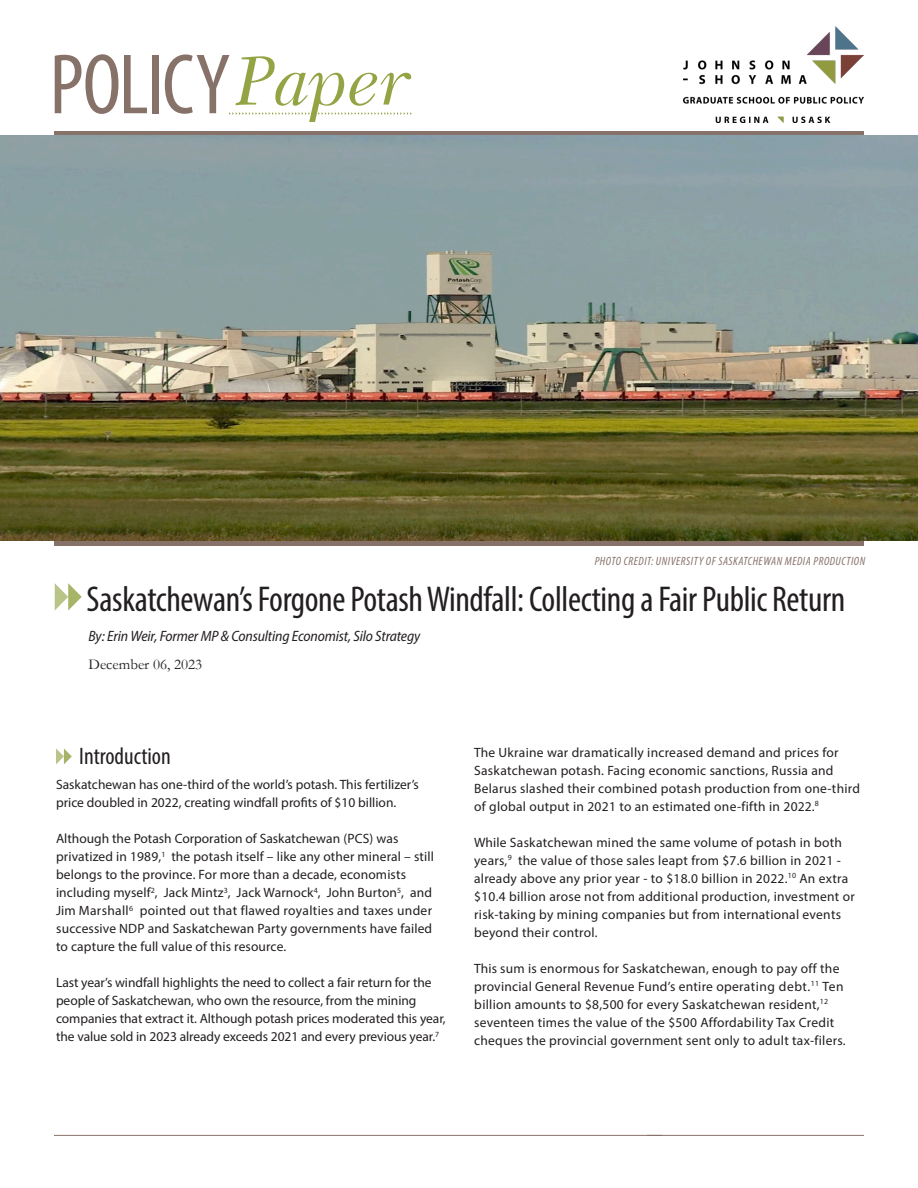
<style>
.page{position:relative;width:918px;height:1188px;background:#fff}
.page>*{position:absolute;margin:0;border:0;box-sizing:border-box;transform-origin:0 0}
.t1{font:italic 72.6px "New Caledonia LT Std";color:#93a445}
.ARTICLE_TITLE{font:condensed 36px "Myriad Pro";letter-spacing:-.01em;color:#231f20}
.MAIN_TITLE{font:condensed 24px "Myriad Pro";color:#231f20}
.AUTHOR{font:italic semi-condensed 15px "Myriad Pro";letter-spacing:-.01em;color:#231f20}
.AUTHOR-2{font:15px "Garamond";color:#231f20}
.t2{font:13.5px/18px "Myriad Pro";letter-spacing:.015em;color:#231f20}
.t3{font:13.5px/18px "Myriad Pro";letter-spacing:-.005em;color:#231f20}
.PHOTO_CAPTION{font:italic condensed 12px "Myriad Pro";letter-spacing:.045em;color:#877269}
</style>
<div class="page">
<hr style="left:54px;top:1135px;width:608px;height:1px;background:#877269">
<hr style="left:647px;top:1135px;width:217px;height:1px;background:#877269">
<img style="left:683px;top:26px;width:181px;height:96px">
<div style="left:54px;top:131px;width:810px;height:5px;background:#877269"></div>
<hr style="left:54px;top:541px;width:810px;height:4px;background:#877269">
<svg style="left:55px;top:54px;width:63px;height:60px"></svg>
<svg style="left:124px;top:55px;width:23px;height:58px"></svg>
<div style="left:152px;top:55px;width:7px;height:58px;background:#877269"></div>
<svg style="left:165px;top:54px;width:247px;height:61px"></svg>
<img style="left:0;top:136px;width:918px;height:405px">
<svg style="left:55px;top:583px;width:27px;height:28px"></svg>
<svg style="left:56px;top:748px;width:16px;height:16px"></svg>
<h1 class="t1" style="left:235px;top:40px;width:176px">Paper</h1>
<p class="PHOTO_CAPTION" style="left:595px;top:554px;width:272px">PHOTO CREDIT: UNIVERSITY OF SASKATCHEWAN MEDIA PRODUCTION</p>
<p class="ARTICLE_TITLE" style="left:87px;top:577px;width:760px">Saskatchewan’s Forgone Potash Windfall: Collecting a Fair Public Return</p>
<p class="AUTHOR" style="left:88px;top:627px;width:333px">By: Erin Weir, Former MP &amp; Consulting Economist, Silo Strategy</p>
<p class="AUTHOR-2" style="left:88px;top:654px;width:115px">December 06, 2023</p>
<p class="MAIN_TITLE" style="left:79px;top:742px;width:93px">Introduction</p>
<p class="t2" style="left:56px;top:775px;width:364px">Saskatchewan has one-third of the world’s potash. This fertilizer’s price doubled in 2022, creating windfall profits of $10 billion.</p>
<p class="t2" style="left:56px;top:829px;width:379px">Although the Potash Corporation of Saskatchewan (PCS) was privatized in 1989,<sup>1</sup> the potash itself – like any other mineral – still belongs to the province. For more than a decade, economists including myself<sup>2</sup>, Jack Mintz<sup>3</sup>, Jack Warnock<sup>4</sup>, John Burton<sup>5</sup>, and Jim Marshall<sup>6</sup> pointed out that flawed royalties and taxes under successive NDP and Saskatchewan Party governments have failed to capture the full value of this resource.</p>
<p class="t3" style="left:56px;top:973px;width:391px">Last year’s windfall highlights the need to collect a fair return for the people of Saskatchewan, who own the resource, from the mining companies that extract it. Although potash prices moderated this year, the value sold in 2023 already exceeds 2021 and every previous year.<sup>7</sup></p>
<p class="t2" style="left:474px;top:743px;width:387px">The Ukraine war dramatically increased demand and prices for Saskatchewan potash. Facing economic sanctions, Russia and Belarus slashed their combined potash production from one-third of global output in 2021 to an estimated one-fifth in 2022.<sup>8</sup></p>
<p class="t2" style="left:474px;top:833px;width:382px">While Saskatchewan mined the same volume of potash in both years,<sup>9</sup> the value of those sales leapt from $7.6 billion in 2021 - already above any prior year - to $18.0 billion in 2022.<sup>10</sup> An extra $10.4 billion arose not from additional production, investment or risk-taking by mining companies but from international events beyond their control.</p>
<p class="t2" style="left:474px;top:959px;width:373px">This sum is enormous for Saskatchewan, enough to pay off the provincial General Revenue Fund’s entire operating debt.<sup>11</sup> Ten billion amounts to $8,500 for every Saskatchewan resident,<sup>12 </sup>seventeen times the value of the $500 Affordability Tax Credit cheques the provincial government sent only to adult tax-filers.</p>
</div>
